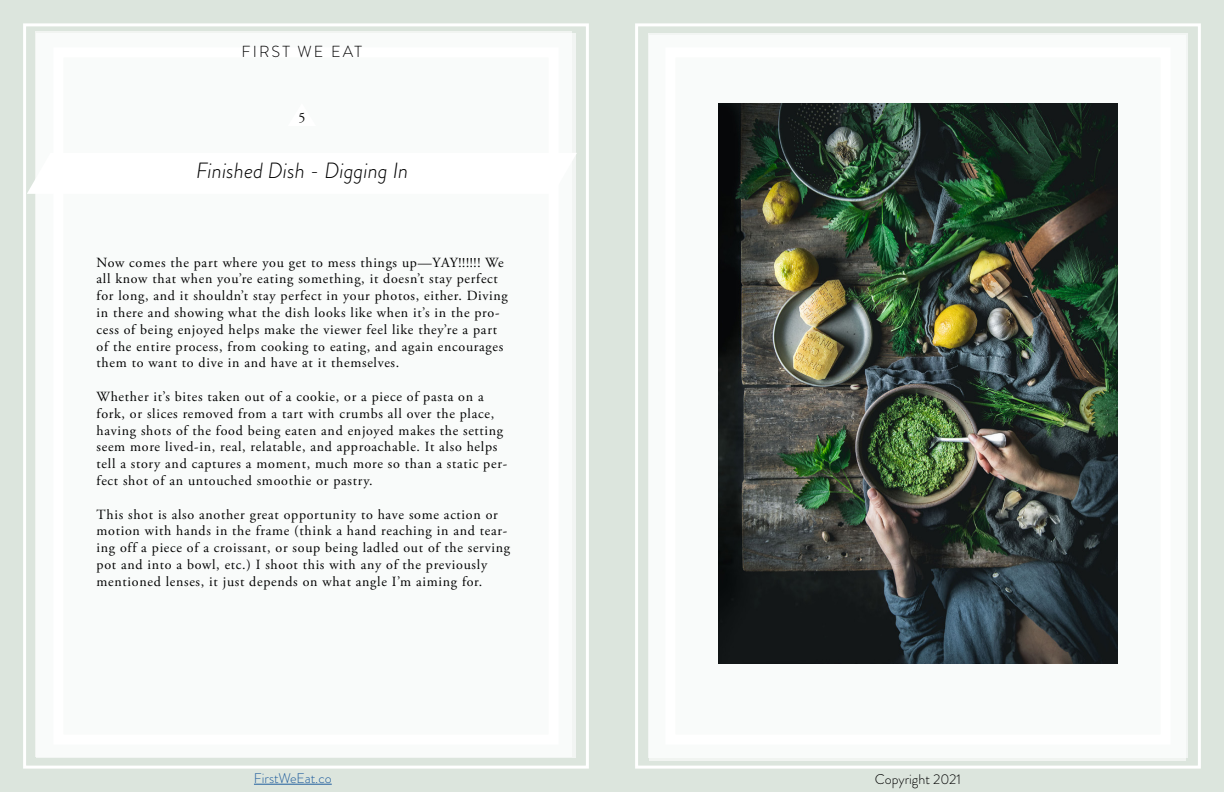
<style>
.page{position:relative;width:1224px;height:792px;background:#dce5dd}
.page>*{position:absolute;margin:0;border:0;box-sizing:border-box;transform-origin:0 0}
.t1{font:italic 300 22px "Brandon Grotesque";color:#000}
.t2{font:300 16px "Brandon Grotesque";letter-spacing:.13em;color:#000}
.t3{font:14px/16.8px "Adobe Garamond Pro";letter-spacing:.05em;color:#000}
.t4{font:300 14px "Brandon Grotesque";letter-spacing:-.005em;color:#215e9e}
.t5{font:300 14px "Brandon Grotesque";color:#000}
</style>
<div class="page">
<div style="left:23px;top:23px;width:566px;height:746px;border:3px solid #fff"></div>
<hr style="left:254px;top:784px;width:78px;height:1px;background:#215e9e">
<div style="left:635px;top:23px;width:566px;height:746px;border:3px solid #fff"></div>
<div style="left:650px;top:35px;width:536px;height:725px;background:#fff"></div>
<div style="left:36px;top:31px;width:536px;height:725px;background:#fff"></div>
<svg style="left:27px;top:153px;width:550px;height:41px"></svg>
<img style="left:718px;top:103px;width:400px;height:560px">
<p class="t2" style="left:242px;top:40px;width:122px">FIRST WE EAT</p>
<p class="t3" style="left:298px;top:109px;width:8px">5</p>
<h1 class="t1" style="left:196px;top:155px;width:214px">Finished Dish - Digging In</h1>
<p class="t3" style="left:97px;top:254px;width:413px">Now comes the part where you get to mess things up—YAY!!!!!! We all know that when you’re eating something, it doesn’t stay perfect for long, and it shouldn’t stay perfect in your photos, either. Diving in there and showing what the dish looks like when it’s in the pro&shy;cess of being enjoyed helps make the viewer feel like they’re a part of the entire process, from cooking to eating, and again encourages them to want to dive in and have at it themselves.</p>
<p class="t3" style="left:97px;top:389px;width:412px">Whether it’s bites taken out of a cookie, or a piece of pasta on a fork, or slices removed from a tart with crumbs all over the place, having shots of the food being eaten and enjoyed makes the setting seem more lived-in, real, relatable, and approachable. It also helps tell a story and captures a moment, much more so than a static per&shy;fect shot of an untouched smoothie or pastry.</p>
<p class="t3" style="left:97px;top:506px;width:415px">This shot is also another great opportunity to have some action or motion with hands in the frame (think a hand reaching in and tear&shy;ing off a piece of a croissant, or soup being ladled out of the serving pot and into a bowl, etc.) I shoot this with any of the previously mentioned lenses, it just depends on what angle I’m aiming for.</p>
<p class="t4" style="left:254px;top:768px;width:79px">FirstWeEat.co</p>
<p class="t5" style="left:875px;top:769px;width:88px">Copyright 2021</p>
</div>
